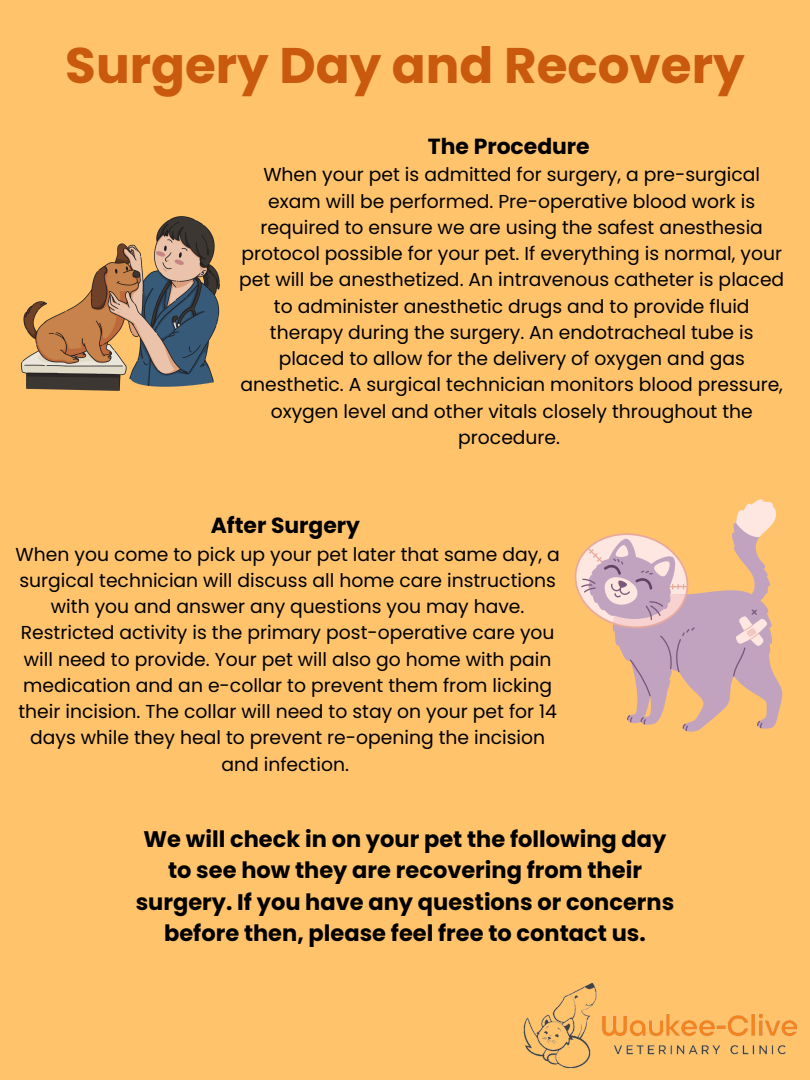
<style>
.page{position:relative;width:810px;height:1080px;background:#ffc36c}
.page>*{position:absolute;margin:0;border:0;box-sizing:border-box;transform-origin:0 0}
.t1{font:700 50px "Poppins";color:#c9590d}
.t2{font:700 22.5px/31.4px "Poppins";color:#000;text-align:center}
.t3{font:700 21.88px "Poppins";color:#000}
.t4{font:18.75px/26.2px "Poppins";color:#000;text-align:center}
</style>
<div class="page">
<img style="left:21px;top:217px;width:199px;height:173px">
<svg style="left:574px;top:499px;width:209px;height:233px"></svg>
<img style="left:523px;top:982px;width:275px;height:87px">
<p class="t1" style="left:65px;top:30px;width:681px">Surgery Day and Recovery</p>
<p class="t3" style="left:428px;top:131px;width:163px">The Procedure</p>
<p class="t4" style="left:239px;top:162px;width:547px">When your pet is admitted for surgery, a pre-surgical exam will be performed. Pre-operative blood work is required to ensure we are using the safest anesthesia protocol possible for your pet. If everything is normal, your pet will be anesthetized. An intravenous catheter is placed to administer anesthetic drugs and to provide fluid therapy during the surgery. An endotracheal tube is placed to allow for the delivery of oxygen and gas anesthetic. A surgical technician monitors blood pressure, oxygen level and other vitals closely throughout the procedure.</p>
<h1 class="t3" style="left:211px;top:510px;width:151px">After Surgery</h1>
<p class="t4" style="left:16px;top:541px;width:546px">When you come to pick up your pet later that same day, a surgical technician will discuss all home care instructions with you and answer any questions you may have.<br>Restricted activity is the primary post-operative care you will need to provide. Your pet will also go home with pain medication and an e-collar to prevent them from licking their incision. The collar will need to stay on your pet for 14 days while they heal to prevent re-opening the incision and infection.</p>
<p class="t2" style="left:136px;top:823px;width:540px">We will check in on your pet the following day to see how they are recovering from their surgery. If you have any questions or concerns before then, please feel free to contact us.</p>
</div>
